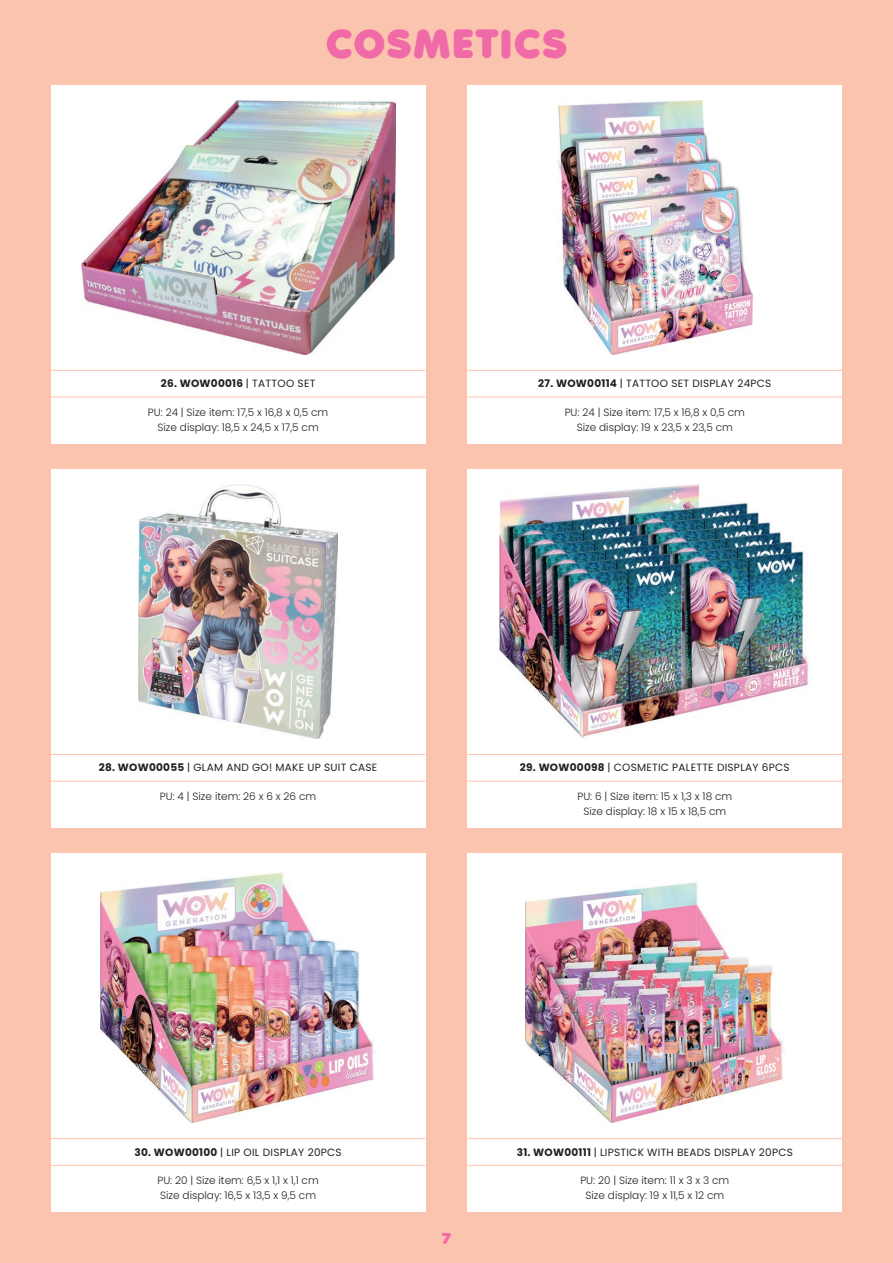
<style>
.page{position:relative;width:893px;height:1263px;background:#fbc4ae}
.page>*{position:absolute;margin:0;border:0;box-sizing:border-box;transform-origin:0 0}
.t1{font:39px "Anja Elianeaccent Nornal";letter-spacing:.06em;color:#f16aa8}
.t2{font:15px "Anja Elianeaccent Nornal";color:#f16aa8}
.t3{font:300 10.5px/15px "Poppins";color:#231f20;text-align:center}
.t4{font:10.5px "Poppins";letter-spacing:.025em;color:#231f20}
.t5{font:700 10.5px "Poppins";letter-spacing:.025em;color:#231f20}
.s1{font-weight:400}
.s2{font-weight:700}
</style>
<div class="page">
<div style="left:51px;top:85px;width:374px;height:359px;background:#fff"></div>
<div style="left:468px;top:85px;width:374px;height:359px;background:#fff"></div>
<div style="left:51px;top:469px;width:374px;height:359px;background:#fff"></div>
<div style="left:468px;top:469px;width:374px;height:359px;background:#fff"></div>
<div style="left:51px;top:853px;width:374px;height:359px;background:#fff"></div>
<div style="left:468px;top:853px;width:374px;height:359px;background:#fff"></div>
<img style="left:81px;top:101px;width:314px;height:253px">
<img style="left:557px;top:101px;width:195px;height:253px">
<img style="left:139px;top:485px;width:199px;height:253px">
<img style="left:499px;top:485px;width:310px;height:253px">
<img style="left:101px;top:872px;width:274px;height:250px">
<img style="left:525px;top:882px;width:259px;height:240px">
<hr style="left:468px;top:1138px;width:374px;height:1px;background:#fbc4ae">
<hr style="left:468px;top:1165px;width:374px;height:1px;background:#fbc4ae">
<hr style="left:468px;top:754px;width:374px;height:1px;background:#fbc4ae">
<hr style="left:468px;top:781px;width:374px;height:1px;background:#fbc4ae">
<hr style="left:468px;top:370px;width:374px;height:1px;background:#fbc4ae">
<hr style="left:468px;top:397px;width:374px;height:1px;background:#fbc4ae">
<hr style="left:51px;top:1138px;width:374px;height:1px;background:#fbc4ae">
<hr style="left:51px;top:1165px;width:374px;height:1px;background:#fbc4ae">
<hr style="left:51px;top:754px;width:374px;height:1px;background:#fbc4ae">
<hr style="left:51px;top:781px;width:374px;height:1px;background:#fbc4ae">
<hr style="left:51px;top:370px;width:374px;height:1px;background:#fbc4ae">
<hr style="left:51px;top:397px;width:374px;height:1px;background:#fbc4ae">
<h1 class="t1" style="left:326px;top:25px;width:242px">COSMETICS</h1>
<p class="t5" style="left:161px;top:377px;width:156px">26. WOW00016 <span class="s1">| TATTOO SET</span></p>
<p class="t3" style="left:148px;top:405px;width:182px">PU: 24 | Size item: 17,5 x 16,8 x 0,5 cm<br>Size display: 18,5 x 24,5 x 17,5 cm</p>
<p class="t4" style="left:538px;top:377px;width:235px"><span class="s2">27. WOW00114</span> | TATTOO SET DISPLAY 24PCS</p>
<p class="t3" style="left:565px;top:405px;width:182px">PU: 24 | Size item: 17,5 x 16,8 x 0,5 cm<br>Size display: 19 x 23,5 x 23,5 cm</p>
<p class="t4" style="left:99px;top:762px;width:280px"><span class="s2">28. WOW00055</span> | GLAM AND GO! MAKE UP SUIT CASE</p>
<p class="t3" style="left:160px;top:789px;width:158px">PU: 4 | Size item: 26 x 6 x 26 cm</p>
<p class="t4" style="left:520px;top:762px;width:271px"><span class="s2">29. WOW00098</span> | COSMETIC PALETTE DISPLAY 6PCS</p>
<p class="t3" style="left:577px;top:789px;width:156px">PU: 6 | Size item: 15 x 1,3 x 18 cm<br>Size display: 18 x 15 x 18,5 cm</p>
<p class="t4" style="left:134px;top:1146px;width:209px"><span class="s2">30. WOW00100</span> | LIP OIL DISPLAY 20PCS</p>
<p class="t3" style="left:157px;top:1173px;width:163px;text-align:left">PU: 20 | Size item: 6,5 x 1,1 x 1,1 cm<br>Size display: 16,5 x 13,5 x 9,5 cm</p>
<h2 class="t2" style="left:441px;top:1231px;width:12px">7</h2>
<p class="t4" style="left:517px;top:1146px;width:278px"><span class="s2">31. WOW00111</span> | LIPSTICK WITH BEADS DISPLAY 20PCS</p>
<p class="t3" style="left:580px;top:1173px;width:150px">PU: 20 | Size item: 11 x 3 x 3 cm<br>Size display: 19 x 11,5 x 12 cm</p>
</div>
